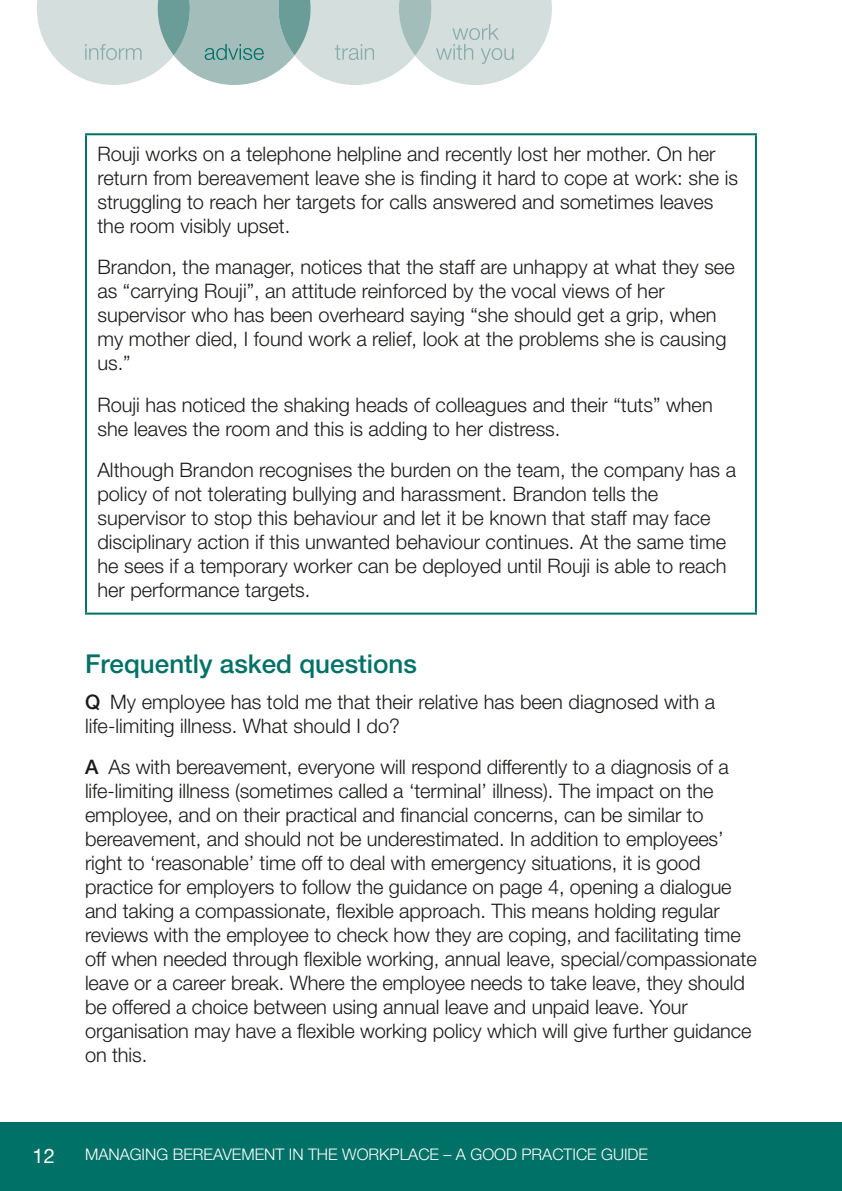
<style>
.page{position:relative;width:842px;height:1191px;background:#fff}
.page>*{position:absolute;margin:0;border:0;box-sizing:border-box;transform-origin:0 0}
._03_-_A-Heading{font:500 26px "Helvetica Neue";color:#007167}
._04_-_Main_Text{font:300 20px/24px "Helvetica Neue";color:#1a1a18}
.t1{font:20px "Helvetica Neue";color:#fff}
.t2{font:300 16px "Helvetica Neue";color:#fff}
.s1{font-weight:500}
</style>
<div class="page">
<div style="left:0;top:1123px;width:842px;height:68px;background:#007167"></div>
<svg style="left:37px;top:0;width:515px;height:85px;background:#c6d6d4"></svg>
<hr style="left:85px;top:133px;width:672px;height:2px;background:#007167">
<hr style="left:85px;top:135px;width:2px;height:477px;background:#007167">
<hr style="left:755px;top:135px;width:2px;height:477px;background:#007167">
<hr style="left:85px;top:612px;width:672px;height:2px;background:#007167">
<p class="_04_-_Main_Text" style="left:97px;top:142px;width:642px">Rouji works on a telephone helpline and recently lost her mother. On her return from bereavement leave she is finding it hard to cope at work: she is struggling to reach her targets for calls answered and sometimes leaves the room visibly upset.</p>
<p class="_04_-_Main_Text" style="left:97px;top:255px;width:639px">Brandon, the manager, notices that the staff are unhappy at what they see as “carrying Rouji”, an attitude reinforced by the vocal views of her supervisor who has been overheard saying “she should get a grip, when my mother died, I found work a relief, look at the problems she is causing us.”</p>
<p class="_04_-_Main_Text" style="left:97px;top:392px;width:617px">Rouji has noticed the shaking heads of colleagues and their “tuts” when she leaves the room and this is adding to her distress.</p>
<p class="_04_-_Main_Text" style="left:97px;top:457px;width:640px">Although Brandon recognises the burden on the team, the company has a policy of not tolerating bullying and harassment. Brandon tells the supervisor to stop this behaviour and let it be known that staff may face disciplinary action if this unwanted behaviour continues. At the same time he sees if a temporary worker can be deployed until Rouji is able to reach her performance targets.</p>
<p class="_03_-_A-Heading" style="left:85px;top:648px;width:333px">Frequently asked questions</p>
<p class="_04_-_Main_Text" style="left:85px;top:689px;width:632px"><span class="s1">Q</span> My employee has told me that their relative has been diagnosed with a life-limiting illness. What should I do?</p>
<p class="_04_-_Main_Text" style="left:85px;top:754px;width:673px"><span class="s1">A</span> As with bereavement, everyone will respond differently to a diagnosis of a life-limiting illness (sometimes called a ‘terminal’ illness). The impact on the employee, and on their practical and financial concerns, can be similar to bereavement, and should not be underestimated. In addition to employees’ right to ‘reasonable’ time off to deal with emergency situations, it is good practice for employers to follow the guidance on page 4, opening a dialogue and taking a compassionate, flexible approach. This means holding regular reviews with the employee to check how they are coping, and facilitating time off when needed through flexible working, annual leave, special/compassionate leave or a career break. Where the employee needs to take leave, they should be offered a choice between using annual leave and unpaid leave. Your organisation may have a flexible working policy which will give further guidance on this.</p>
<p class="t1" style="left:33px;top:1143px;width:24px">12</p>
<p class="t2" style="left:85px;top:1144px;width:564px">MANAGING BEREAVEMENT IN THE WORKPLACE – A GOOD PRACTICE GUIDE</p>
</div>
